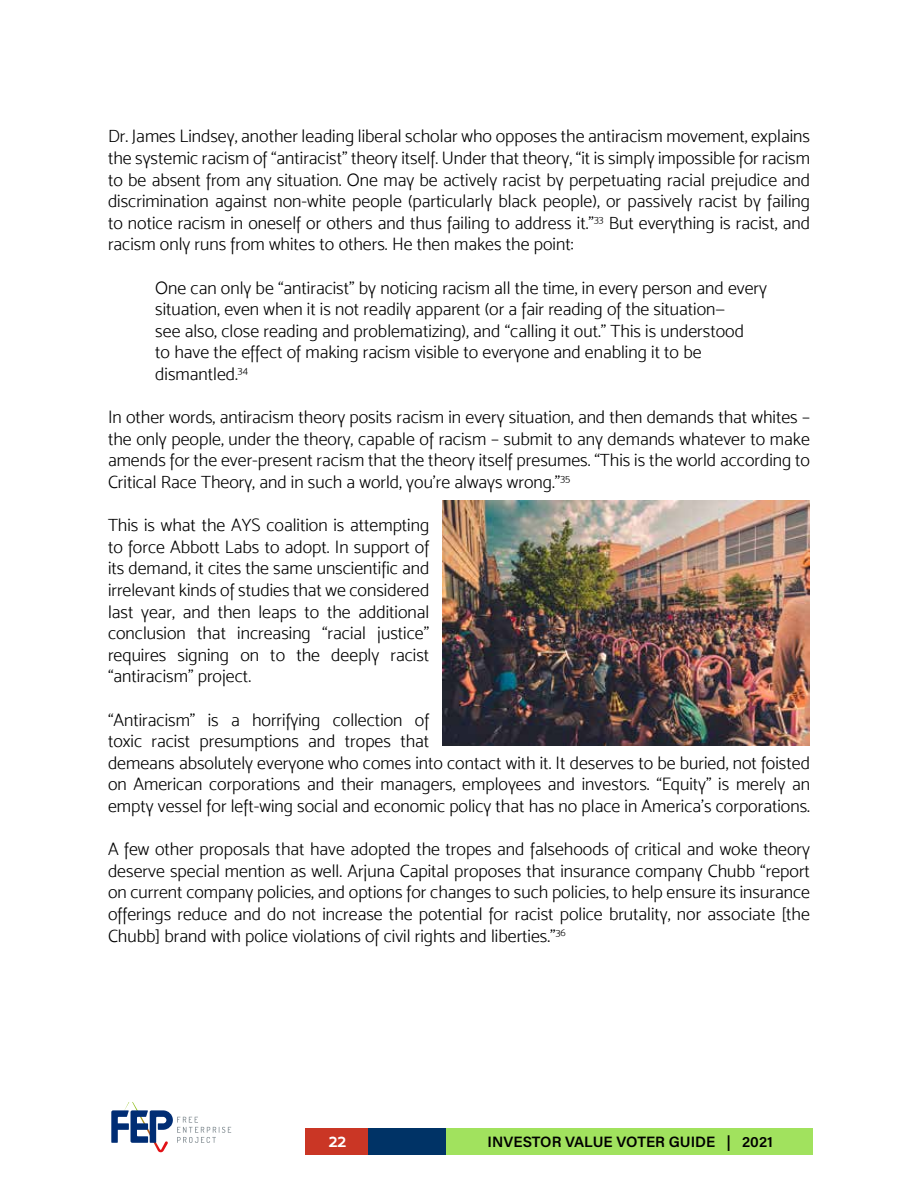
<style>
.page{position:relative;width:918px;height:1188px;background:#fff}
.page>*{position:absolute;margin:0;border:0;box-sizing:border-box;transform-origin:0 0}
.t1{font:18px/21.6px "Mosk Light 300";color:#000;text-align:justify}
.t2{font:18px "Mosk Bold 700";color:#fff}
.t3{font:15px "Acumin Variable Concept";color:#000}
</style>
<div class="page">
<svg style="left:111px;top:1102px;width:120px;height:50px"></svg>
<div style="left:445px;top:1128px;width:368px;height:27px;background:#a1e25e"></div>
<div style="left:306px;top:1128px;width:62px;height:27px;background:#ca3625"></div>
<div style="left:368px;top:1128px;width:78px;height:27px;background:#036"></div>
<img style="left:443px;top:500px;width:367px;height:245px">
<p class="t1" style="left:108px;top:125px;width:704px">Dr. James Lindsey, another leading liberal scholar who opposes the antiracism movement, explains the systemic racism of “antiracist” theory itself. Under that theory, “it is simply impossible for racism to be absent from any situation. One may be actively racist by perpetuating racial prejudice and discrimination against non-white people (particularly black people), or passively racist by failing to notice racism in oneself or others and thus failing to address it.”<sup>33</sup> But everything is racist, and racism only runs from whites to others. He then makes the point:</p>
<p class="t1" style="left:155px;top:277px;width:613px;text-align:left">One can only be “antiracist” by noticing racism all the time, in every person and every situation, even when it is not readily apparent (or a fair reading of the situation—<br>see also, close reading and problematizing), and “calling it out.” This is understood<br>to have the effect of making racism visible to everyone and enabling it to be dismantled.<sup>34</sup></p>
<p class="t1" style="left:108px;top:406px;width:704px">In other words, antiracism theory posits racism in every situation, and then demands that whites – the only people, under the theory, capable of racism – submit to any demands whatever to make amends for the ever-present racism that the theory itself presumes. “This is the world according to Critical Race Theory, and in such a world, you’re always wrong.”<sup>35</sup></p>
<p class="t1" style="left:108px;top:514px;width:323px">This is what the AYS coalition is attempting to force Abbott Labs to adopt. In support of its demand, it cites the same unscientific and irrelevant kinds of studies that we considered last year, and then leaps to the additional conclusion that increasing “racial justice” requires signing on to the deeply racist “antiracism” project.</p>
<p class="t1" style="left:108px;top:709px;width:704px;text-align:left">“Antiracism” is a horrifying collection of<br>toxic racist presumptions and tropes that<br>demeans absolutely everyone who comes into contact with it. It deserves to be buried, not foisted on American corporations and their managers, employees and investors. “Equity” is merely an empty vessel for left-wing social and economic policy that has no place in America’s corporations.</p>
<p class="t1" style="left:108px;top:838px;width:704px">A few other proposals that have adopted the tropes and falsehoods of critical and woke theory deserve special mention as well. Arjuna Capital proposes that insurance company Chubb “report on current company policies, and options for changes to such policies, to help ensure its insurance offerings reduce and do not increase the potential for racist police brutality, nor associate [the Chubb] brand with police violations of civil rights and liberties.”<sup>36</sup></p>
<p class="t2" style="left:329px;top:1130px;width:19px">22</p>
<p class="t3" style="left:488px;top:1132px;width:287px">INVESTOR VALUE VOTER GUIDE | 2021</p>
</div>
